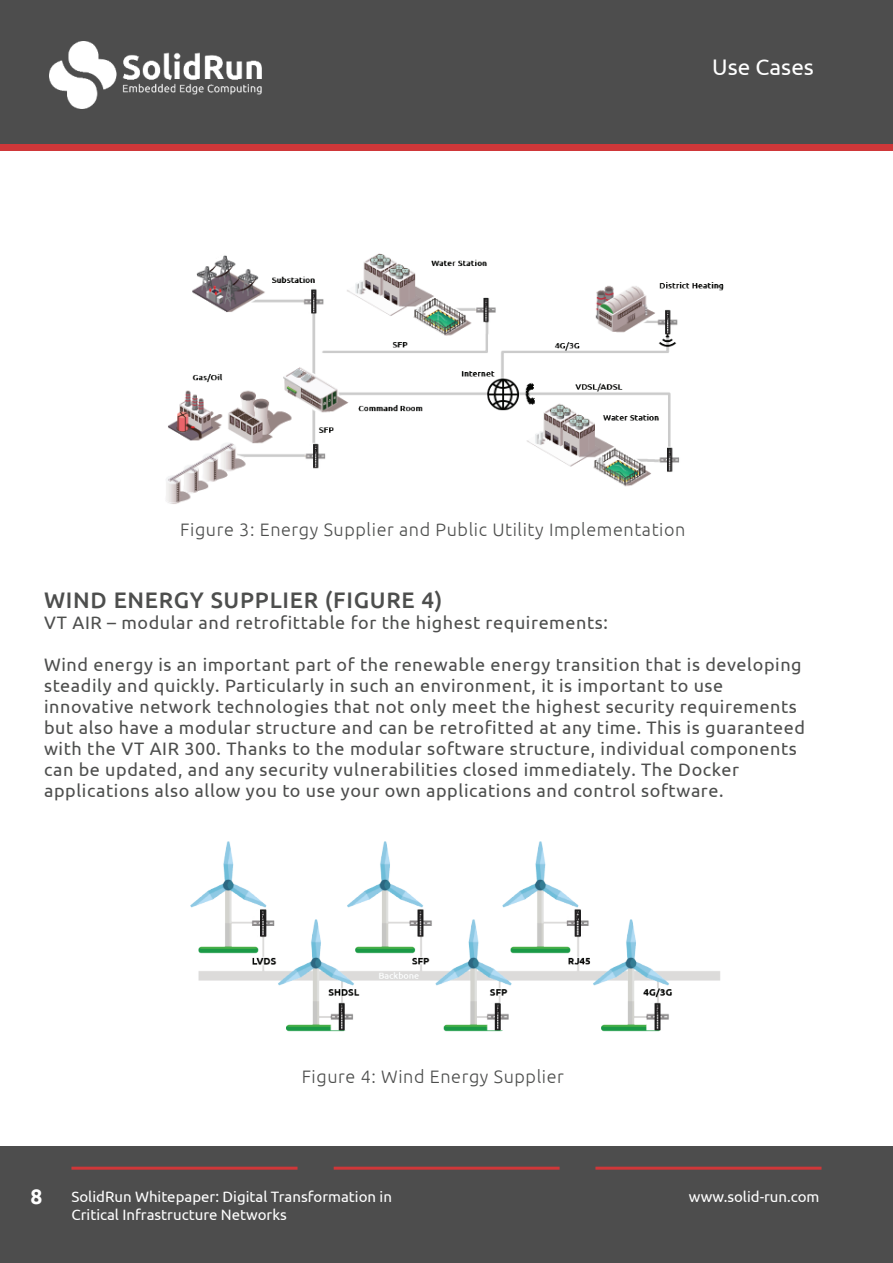
<style>
.page{position:relative;width:893px;height:1263px;background:#fff}
.page>*{position:absolute;margin:0;border:0;box-sizing:border-box;transform-origin:0 0}
.t1{font:500 22.5px "Ubuntu";letter-spacing:.035em;color:#4d4e4d}
.t2{font:22.5px "Ubuntu";color:#fff}
.t3{font:700 21px "Ubuntu";color:#fff}
.t4{font:18px/21px "Ubuntu";letter-spacing:.035em;color:#4d4e4d}
.t5{font:300 18px "Ubuntu";letter-spacing:.035em;color:#4d4e4d}
.t6{font:15px/18px "Ubuntu";color:#fff}
</style>
<div class="page">
<div style="left:0;top:0;width:893px;height:144px;background:#4d4d4d"></div>
<div style="left:0;top:144px;width:893px;height:6px;background:#cf3739"></div>
<img style="left:50px;top:41px;width:212px;height:67px">
<div style="left:0;top:1147px;width:893px;height:116px;background:#4d4d4d"></div>
<hr style="left:71px;top:1167px;width:227px;height:3px;background:#cf3739">
<hr style="left:334px;top:1167px;width:226px;height:3px;background:#cf3739">
<hr style="left:595px;top:1167px;width:226px;height:3px;background:#cf3739">
<img style="left:166px;top:253px;width:558px;height:251px">
<img style="left:190px;top:841px;width:530px;height:191px">
<p class="t2" style="left:712px;top:54px;width:103px">Use Cases</p>
<p class="t5" style="left:180px;top:519px;width:507px">Figure 3: Energy Supplier and Public Utility Implementation</p>
<p class="t1" style="left:44px;top:586px;width:400px">WIND ENERGY SUPPLIER (FIGURE 4)</p>
<p class="t4" style="left:44px;top:612px;width:565px">VT AIR – modular and retrofittable for the highest requirements:</p>
<p class="t4" style="left:44px;top:654px;width:762px">Wind energy is an important part of the renewable energy transition that is developing steadily and quickly. Particularly in such an environment, it is important to use innovative network technologies that not only meet the highest security requirements but also have a modular structure and can be retrofitted at any time. This is guaranteed with the VT AIR 300. Thanks to the modular software structure, individual components can be updated, and any security vulnerabilities closed immediately. The Docker applications also allow you to use your own applications and control software.</p>
<p class="t5" style="left:302px;top:1066px;width:264px">Figure 4: Wind Energy Supplier</p>
<p class="t3" style="left:30px;top:1184px;width:13px">8</p>
<p class="t6" style="left:71px;top:1187px;width:322px">SolidRun Whitepaper: Digital Transformation in<br>Critical Infrastructure Networks</p>
<p class="t6" style="left:689px;top:1187px;width:132px">www.solid-run.com</p>
</div>
